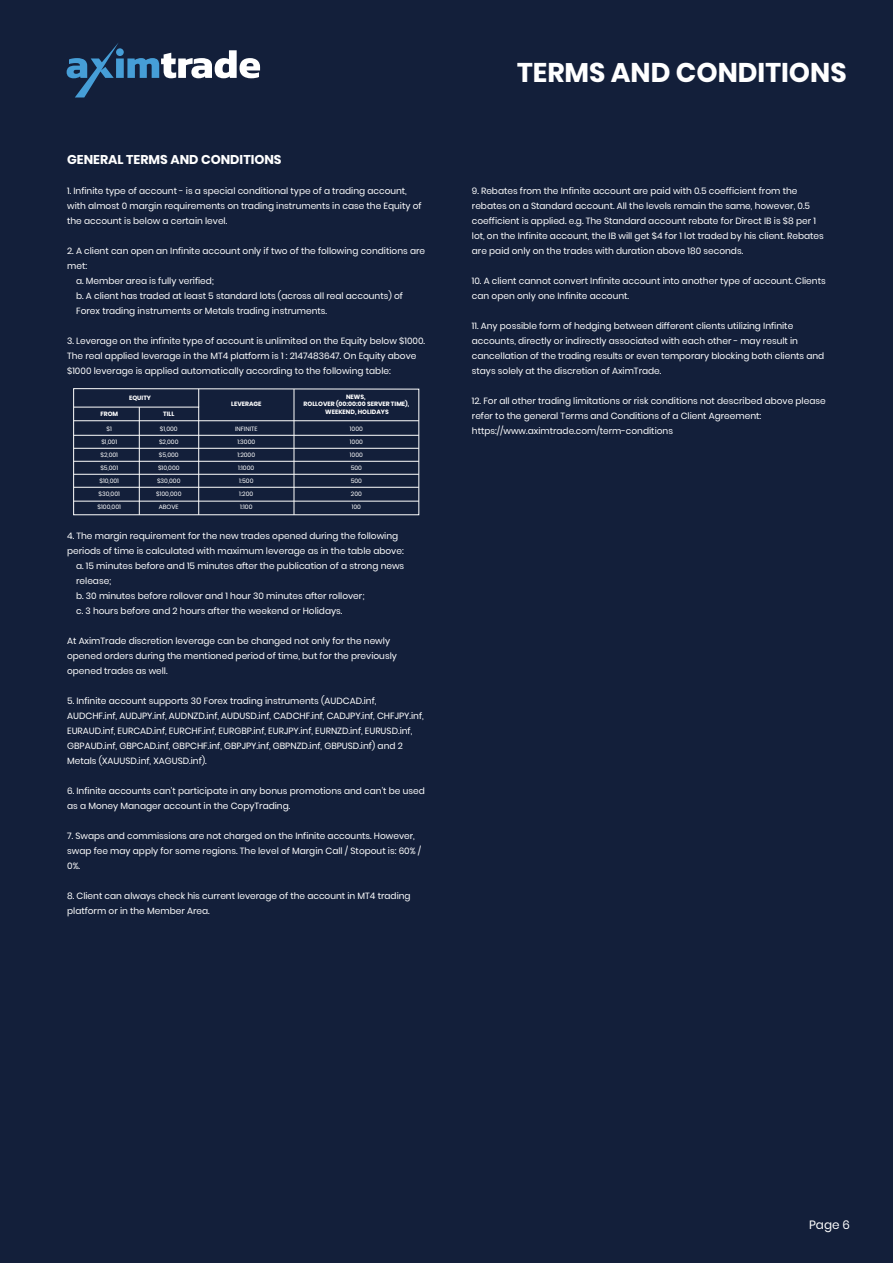
<style>
.page{position:relative;width:893px;height:1263px;background:#131f3a}
.page>*{position:absolute;margin:0;border:0;box-sizing:border-box;transform-origin:0 0}
.t1{font:700 27px "Poppins";color:#fff}
.t2{font:700 12.75px "Poppins";color:#fff}
.t3{font:12px "Poppins";color:#fff}
.t4{font:9px/15px "Poppins";color:#fff}
.t5{font:6.15px/13px "Poppins";color:#fff;text-align:center}
.t6{font:700 6.15px/7.6px "Poppins";color:#fff;text-align:center}
</style>
<div class="page">
<svg style="left:67px;top:43px;width:193px;height:54px"></svg>
<svg style="left:73px;top:388px;width:346px;height:127px"></svg>
<hr style="left:139px;top:407px;width:1px;height:108px;background:#fff">
<h2 class="t2" style="left:67px;top:152px;width:216px">GENERAL TERMS AND CONDITIONS</h2>
<p class="t4" style="left:67px;top:184px;width:356px">1. Infinite type of account - is a special conditional type of a trading account, with almost 0 margin requirements on trading instruments in case the Equity of the account is below a certain level.</p>
<p class="t4" style="left:67px;top:244px;width:360px">2. A client can open an Infinite account only if two of the following conditions are</p>
<p class="t4" style="left:67px;top:259px;width:21px">met:</p>
<p class="t4" style="left:76px;top:274px;width:139px">a. Member area is fully verified;</p>
<p class="t4" style="left:76px;top:289px;width:328px">b. A client has traded at least 5 standard lots (across all real accounts) of</p>
<p class="t4" style="left:76px;top:304px;width:252px">Forex trading instruments or Metals trading instruments.</p>
<p class="t4" style="left:67px;top:334px;width:359px">3. Leverage on the infinite type of account is unlimited on the Equity below $1000.<br>The real applied leverage in the MT4 platform is 1 : 2147483647. On Equity above $1000 leverage is applied automatically according to the following table:</p>
<p class="t6" style="left:129px;top:394px;width:24px">EQUITY</p>
<p class="t6" style="left:100px;top:410px;width:19px">FROM</p>
<p class="t6" style="left:163px;top:410px;width:13px">TILL</p>
<p class="t5" style="left:98px;top:422px;width:25px">$1<br>$1,001 $2,001 $5,001 $10,001 $30,001 $100,001</p>
<p class="t5" style="left:156px;top:422px;width:27px">$1,000 $2,000 $5,000 $10,000 $30,000 $100,000<br>ABOVE</p>
<p class="t6" style="left:231px;top:400px;width:32px">LEVERAGE</p>
<p class="t5" style="left:235px;top:422px;width:24px">INFINITE<br>1:3000<br>1:2000<br>1:1000<br>1:500<br>1:200<br>1:100</p>
<p class="t6" style="left:304px;top:393px;width:107px">NEWS,<br>ROLLOVER (00:00:00 SERVER TIME),<br>WEEKEND, HOLIDAYS</p>
<p class="t5" style="left:350px;top:422px;width:15px">1000<br>1000<br>1000<br>500<br>500<br>200<br>100</p>
<p class="t4" style="left:67px;top:529px;width:333px">4. The margin requirement for the new trades opened during the following</p>
<p class="t4" style="left:67px;top:544px;width:338px">periods of time is calculated with maximum leverage as in the table above:</p>
<p class="t4" style="left:76px;top:559px;width:330px">a. 15 minutes before and 15 minutes after the publication of a strong news</p>
<p class="t4" style="left:76px;top:574px;width:37px">release;</p>
<p class="t4" style="left:76px;top:589px;width:290px">b. 30 minutes before rollover and 1 hour 30 minutes after rollover;</p>
<p class="t4" style="left:76px;top:604px;width:268px">c. 3 hours before and 2 hours after the weekend or Holidays.</p>
<p class="t4" style="left:67px;top:634px;width:331px">At AximTrade discretion leverage can be changed not only for the newly opened orders during the mentioned period of time, but for the previously opened trades as well.</p>
<p class="t4" style="left:67px;top:694px;width:358px">5. Infinite account supports 30 Forex trading instruments (AUDCAD.inf, AUDCHF.inf, AUDJPY.inf, AUDNZD.inf, AUDUSD.inf, CADCHF.inf, CADJPY.inf, CHFJPY.inf, EURAUD.inf, EURCAD.inf, EURCHF.inf, EURGBP.inf, EURJPY.inf, EURNZD.inf, EURUSD.inf, GBPAUD.inf, GBPCAD.inf, GBPCHF.inf, GBPJPY.inf, GBPNZD.inf, GBPUSD.inf) and 2<br>Metals (XAUUSD.inf, XAGUSD.inf).</p>
<p class="t4" style="left:67px;top:784px;width:359px">6. Infinite accounts can’t participate in any bonus promotions and can’t be used as a Money Manager account in the CopyTrading.</p>
<p class="t4" style="left:67px;top:829px;width:356px">7. Swaps and commissions are not charged on the Infinite accounts. However, swap fee may apply for some regions. The level of Margin Call / Stopout is: 60% /<br>0%.</p>
<p class="t4" style="left:67px;top:889px;width:345px">8. Client can always check his current leverage of the account in MT4 trading platform or in the Member Area.</p>
<h1 class="t1" style="left:517px;top:57px;width:331px">TERMS AND CONDITIONS</h1>
<p class="t4" style="left:472px;top:184px;width:353px">9. Rebates from the Infinite account are paid with 0.5 coefficient from the rebates on a Standard account. All the levels remain the same, however, 0.5 coefficient is applied. e.g. The Standard account rebate for Direct IB is $8 per 1 lot, on the Infinite account, the IB will get $4 for 1 lot traded by his client. Rebates are paid only on the trades with duration above 180 seconds.</p>
<p class="t4" style="left:472px;top:274px;width:355px">10. A client cannot convert Infinite account into another type of account. Clients can open only one Infinite account.</p>
<p class="t4" style="left:472px;top:319px;width:354px">11. Any possible form of hedging between different clients utilizing Infinite accounts, directly or indirectly associated with each other - may result in cancellation of the trading results or even temporary blocking both clients and stays solely at the discretion of AximTrade.</p>
<p class="t4" style="left:472px;top:394px;width:355px">12. For all other trading limitations or risk conditions not described above please refer to the general Terms and Conditions of a Client Agreement: https://www.aximtrade.com/term-conditions</p>
<h3 class="t3" style="left:809px;top:1217px;width:42px">Page 6</h3>
</div>
